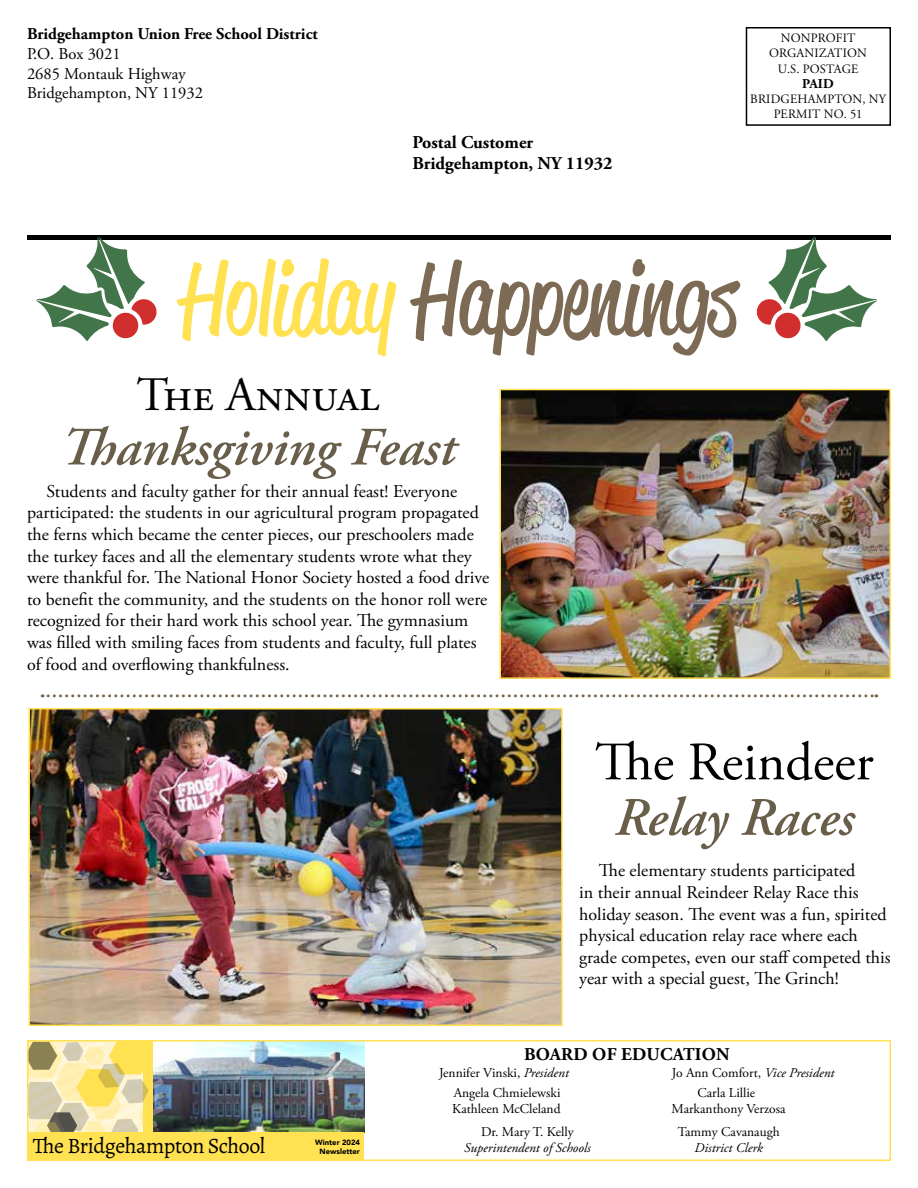
<style>
.page{position:relative;width:918px;height:1188px;background:#fff}
.page>*{position:absolute;margin:0;border:0;box-sizing:border-box;transform-origin:0 0}
.t1{font:99.3px "Reklame Script";color:#7c6a55}
.t2{font:italic 600 54px "Adobe Garamond Pro";color:#695e4a}
.t3{font:54px "Adobe Garamond Pro";color:#000}
.t4{font:48px "Adobe Garamond Pro";color:#000}
.t5{font:22.05px "Alegreya";letter-spacing:-.02em;color:#000}
.t6{font:18px/21.6px "Adobe Garamond Pro";color:#000}
.t7{font:700 18px/21.6px "Adobe Garamond Pro";color:#000}
.t8{font:16.5px/19.8px "Adobe Garamond Pro";color:#000}
.t9{font:700 16.5px "Adobe Garamond Pro";color:#000}
.t10{font:13.5px "Adobe Garamond Pro";color:#000}
.t11{font:italic 13.5px "Adobe Garamond Pro";color:#000}
.t12{font:700 13.5px "Adobe Garamond Pro";color:#000}
.t13{font:12.75px/15.3px "Adobe Garamond Pro";letter-spacing:.015em;color:#000;text-align:center}
.t14{font:900 7.65px/9.1px "Avenir";color:#000;text-align:center}
.s1{color:#ffe152}
.s2{font-style:italic}
</style>
<div class="page">
<div style="left:28px;top:235px;width:863px;height:5px;background:#000"></div>
<img style="left:164px;top:1043px;width:200px;height:90px">
<svg style="left:30px;top:1043px;width:134px;height:90px;background:#ded194"></svg>
<div style="left:28px;top:1133px;width:336px;height:28px;background:#ffe152"></div>
<div style="left:27px;top:1040px;width:864px;height:121px;border:2px solid #ffe152"></div>
<div style="left:746px;top:27px;width:145px;height:99px;border:2px solid #000"></div>
<img style="left:503px;top:392px;width:385px;height:284px">
<div style="left:500px;top:389px;width:391px;height:290px;border:2px solid #ffe152"></div>
<img style="left:31px;top:711px;width:529px;height:312px">
<div style="left:28px;top:708px;width:535px;height:318px;border:2px solid #ffe152"></div>
<svg style="left:42px;top:694px;width:835px;height:3px"></svg>
<svg style="left:36px;top:236px;width:121px;height:105px"></svg>
<svg style="left:756px;top:236px;width:121px;height:105px"></svg>
<p class="t9" style="left:27px;top:24px;width:292px">Bridgehampton Union Free School District</p>
<p class="t8" style="left:27px;top:44px;width:178px">P.O. Box 3021<br>2685 Montauk Highway<br>Bridgehampton, NY 11932</p>
<p class="t7" style="left:412px;top:132px;width:202px">Postal Customer<br>Bridgehampton, NY 11932</p>
<p class="t13" style="left:769px;top:31px;width:99px">NONPROFIT<br>ORGANIZATION<br>U.S. POSTAGE</p>
<p class="t12" style="left:802px;top:76px;width:33px">PAID</p>
<p class="t13" style="left:750px;top:92px;width:137px">BRIDGEHAMPTON, NY<br>PERMIT NO. 51</p>
<h1 class="t1" style="left:181px;top:232px;width:558px"><span class="s1">Holiday</span> Happenings</h1>
<h3 class="t4" style="left:137px;top:366px;width:244px">The Annual</h3>
<h2 class="t2" style="left:61px;top:416px;width:397px">Thanksgiving Feast</h2>
<p class="t6" style="left:27px;top:481px;width:464px;text-indent:20px">Students and faculty gather for their annual feast! Everyone participated: the students in our agricultural program propagated the ferns which became the center pieces, our preschoolers made the turkey faces and all the elementary students wrote what they were thankful for. The National Honor Society hosted a food drive to benefit the community, and the students on the honor roll were recognized for their hard work this school year. The gymnasium was filled with smiling faces from students and faculty, full plates of food and overflowing thankfulness.</p>
<h2 class="t3" style="left:595px;top:730px;width:280px">The Reindeer</h2>
<h2 class="t2" style="left:615px;top:787px;width:241px">Relay Races</h2>
<p class="t6" style="left:579px;top:860px;width:313px;text-indent:20px">The elementary students participated<br>in their annual Reindeer Relay Race this holiday season. The event was a fun, spirited physical education relay race where each grade competes, even our staff competed this year with a special guest, The Grinch!</p>
<p class="t7" style="left:524px;top:1044px;width:207px">BOARD OF EDUCATION</p>
<p class="t10" style="left:439px;top:1065px;width:131px">Jennifer Vinski, <span class="s2">President</span></p>
<p class="t10" style="left:672px;top:1065px;width:164px">Jo Ann Comfort, <span class="s2">Vice President</span></p>
<p class="t5" style="left:33px;top:1132px;width:234px">The Bridgehampton School</p>
<p class="t14" style="left:315px;top:1138px;width:46px">Winter 2024<br>Newsletter</p>
<p class="t10" style="left:454px;top:1085px;width:108px">Angela Chmielewski</p>
<p class="t10" style="left:697px;top:1085px;width:59px">Carla Lillie</p>
<p class="t10" style="left:452px;top:1101px;width:110px">Kathleen McCleland</p>
<p class="t10" style="left:672px;top:1101px;width:116px">Markanthony Verzosa</p>
<p class="t10" style="left:481px;top:1124px;width:94px">Dr. Mary T. Kelly</p>
<p class="t11" style="left:464px;top:1140px;width:128px">Superintendent of Schools</p>
<p class="t10" style="left:678px;top:1124px;width:103px">Tammy Cavanaugh</p>
<p class="t11" style="left:694px;top:1140px;width:70px">District Clerk</p>
</div>
